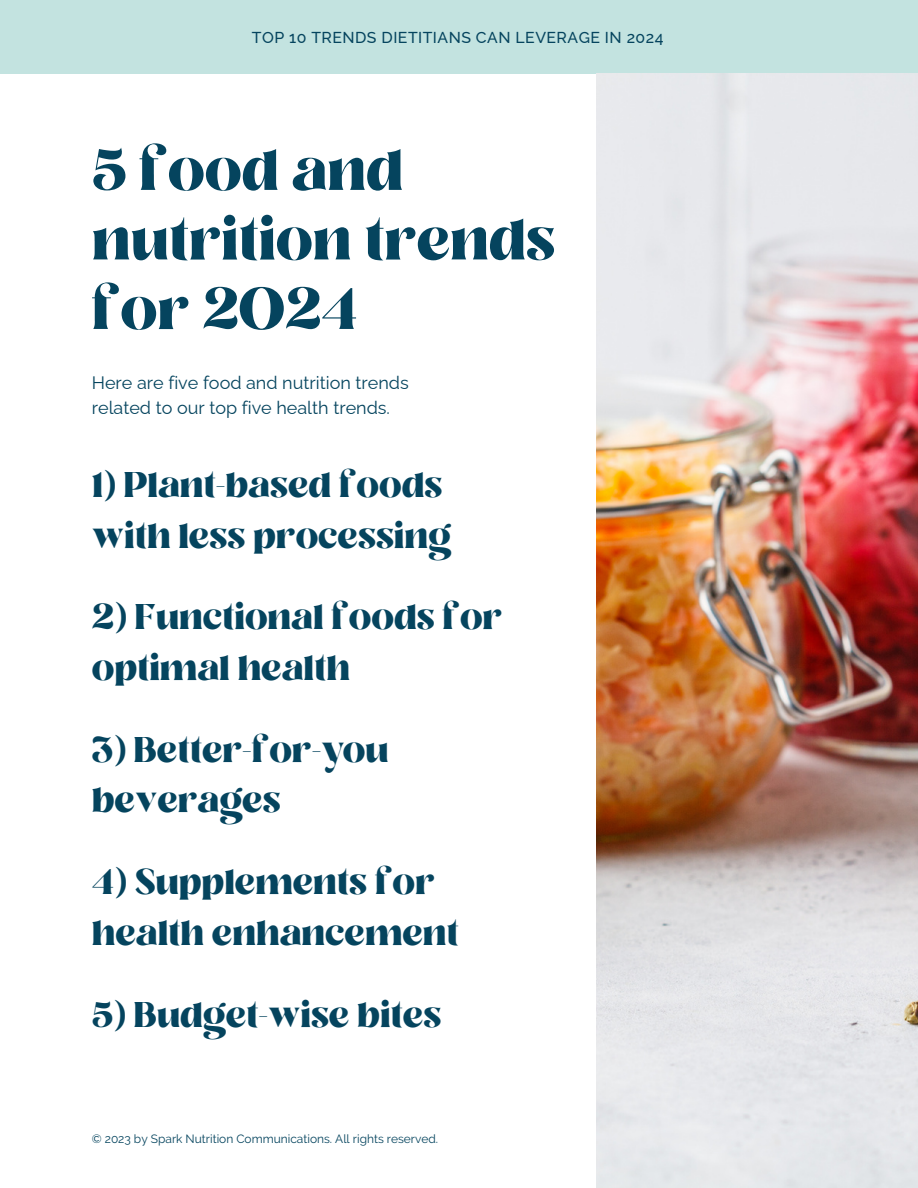
<style>
.page{position:relative;width:918px;height:1188px;background:#fff}
.page>*{position:absolute;margin:0;border:0;box-sizing:border-box;transform-origin:0 0}
.t1{font:700 58.2px/69.6px "Losta Masta";color:#05445e}
.t2{font:700 35.7px/50.7px "Losta Masta";color:#05445e}
.t3{font:18px/24.8px "Raleway";color:#05445e}
.t4{font:500 15.9px "Raleway";letter-spacing:.03em;color:#05445e}
.t5{font:12px "Raleway";color:#05445e}
</style>
<div class="page">
<div style="left:0;top:0;width:918px;height:74px;background:#c3e3e0"></div>
<img style="left:596px;top:74px;width:322px;height:1114px">
<p class="t4" style="left:252px;top:28px;width:413px">TOP 10 TRENDS DIETITIANS CAN LEVERAGE IN 2024</p>
<p class="t1" style="left:92px;top:140px;width:465px">5 food and nutrition trends for 2024</p>
<p class="t3" style="left:92px;top:370px;width:318px">Here are five food and nutrition trends related to our top five health trends.</p>
<p class="t2" style="left:92px;top:463px;width:361px">1) Plant-based foods with less processing</p>
<p class="t2" style="left:92px;top:595px;width:412px">2) Functional foods for optimal health</p>
<p class="t2" style="left:92px;top:727px;width:298px">3) Better-for-you beverages</p>
<p class="t2" style="left:92px;top:859px;width:369px">4) Supplements for health enhancement</p>
<p class="t2" style="left:92px;top:992px;width:351px">5) Budget-wise bites</p>
<p class="t5" style="left:92px;top:1132px;width:348px">© 2023 by Spark Nutrition Communications. All rights reserved.</p>
</div>
